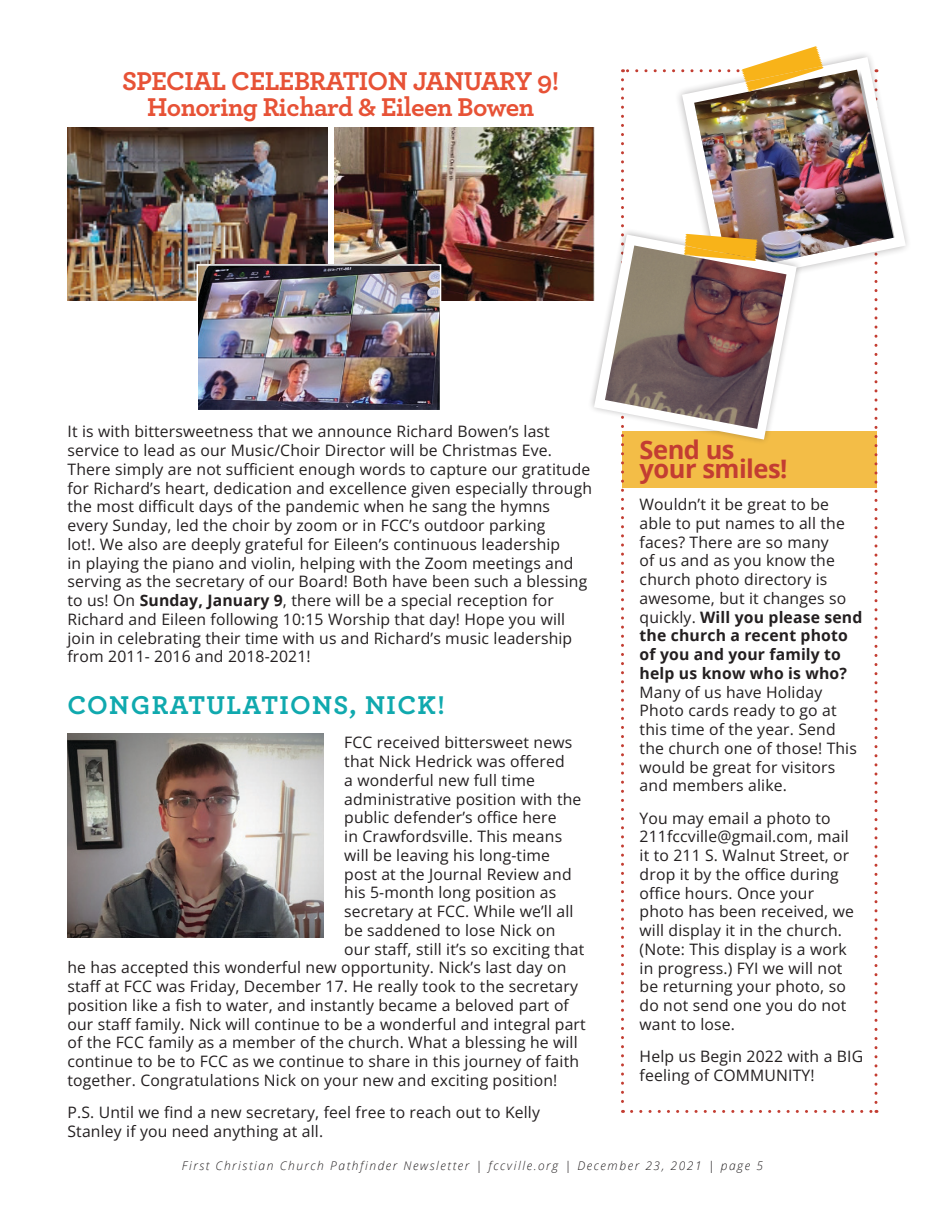
<style>
.page{position:relative;width:945px;height:1215px;background:#fff}
.page>*{position:absolute;margin:0;border:0;box-sizing:border-box;transform-origin:0 0}
.heads{font:700 27px "Archer";letter-spacing:-.02em;color:#e75236}
.heads-2{font:700 27px "Archer";letter-spacing:.05em;color:#10a9ae}
.Body_copy{font:700 25.5px/18.8px "Open Sans";letter-spacing:-.02em;color:#c33d32}
.Body_copy-2{font:15.75px/18.8px "Open Sans";letter-spacing:.01em;color:#231f20}
.Body_copy-3{font:italic 300 12px "Open Sans";letter-spacing:.13em;color:#231f20}
.s1{font-weight:700}
</style>
<div class="page">
<img style="left:335px;top:128px;width:259px;height:172px">
<img style="left:68px;top:128px;width:259px;height:172px">
<img style="left:200px;top:267px;width:238px;height:141px">
<div style="left:197px;top:264px;width:244px;height:147px;border:2px solid #fff"></div>
<img style="left:68px;top:734px;width:256px;height:204px">
<svg style="left:895px;top:179px;width:11px;height:73px"></svg>
<img style="left:878px;top:70px;width:16px;height:186px">
<svg style="left:586px;top:226px;width:8px;height:183px"></svg>
<svg style="left:594px;top:46px;width:284px;height:1067px"></svg>
<p class="heads" style="left:122px;top:60px;width:439px">SPECIAL CELEBRATION JANUARY 9!</p>
<p class="heads" style="left:147px;top:85px;width:388px">Honoring Richard &amp; Eileen Bowen</p>
<p class="Body_copy-2" style="left:68px;top:422px;width:526px">It is with bittersweetness that we announce Richard Bowen’s last service to lead as our Music/Choir Director will be Christmas Eve.<br>There simply are not sufficient enough words to capture our gratitude for Richard’s heart, dedication and excellence given especially through the most difficult days of the pandemic when he sang the hymns every Sunday, led the choir by zoom or in FCC’s outdoor parking<br>lot!. We also are deeply grateful for Eileen’s continuous leadership<br>in playing the piano and violin, helping with the Zoom meetings and serving as the secretary of our Board! Both have been such a blessing to us! On <span class="s1">Sunday, January 9</span>, there will be a special reception for Richard and Eileen following 10:15 Worship that day! Hope you will join in celebrating their time with us and Richard’s music leadership from 2011- 2016 and 2018-2021!</p>
<p class="heads-2" style="left:68px;top:684px;width:379px">CONGRATULATIONS, NICK!</p>
<p class="Body_copy-2" style="left:344px;top:733px;width:229px">FCC received bittersweet news</p>
<p class="Body_copy-2" style="left:344px;top:752px;width:222px">that Nick Hedrick was offered</p>
<p class="Body_copy-2" style="left:344px;top:770px;width:192px">a wonderful new full time</p>
<p class="Body_copy-2" style="left:344px;top:789px;width:239px">administrative position with the</p>
<p class="Body_copy-2" style="left:344px;top:808px;width:214px">public defender’s office here</p>
<p class="Body_copy-2" style="left:344px;top:827px;width:219px">in Crawfordsville. This means</p>
<p class="Body_copy-2" style="left:344px;top:845px;width:207px">will be leaving his long-time</p>
<p class="Body_copy-2" style="left:344px;top:864px;width:229px">post at the Journal Review and</p>
<p class="Body_copy-2" style="left:344px;top:883px;width:214px">his 5-month long position as</p>
<p class="Body_copy-2" style="left:344px;top:902px;width:231px">secretary at FCC. While we’ll all</p>
<p class="Body_copy-2" style="left:344px;top:920px;width:213px">be saddened to lose Nick on</p>
<p class="Body_copy-2" style="left:344px;top:939px;width:242px">our staff, still it’s so exciting that</p>
<p class="Body_copy-2" style="left:68px;top:958px;width:500px">he has accepted this wonderful new opportunity. Nick’s last day on</p>
<p class="Body_copy-2" style="left:68px;top:977px;width:512px">staff at FCC was Friday, December 17. He really took to the secretary</p>
<p class="Body_copy-2" style="left:68px;top:995px;width:503px">position like a fish to water, and instantly became a beloved part of</p>
<p class="Body_copy-2" style="left:68px;top:1014px;width:520px">our staff family. Nick will continue to be a wonderful and integral part</p>
<p class="Body_copy-2" style="left:68px;top:1033px;width:512px">of the FCC family as a member of the church. What a blessing he will</p>
<p class="Body_copy-2" style="left:68px;top:1052px;width:513px">continue to be to FCC as we continue to share in this journey of faith</p>
<p class="Body_copy-2" style="left:68px;top:1070px;width:491px">together. Congratulations Nick on your new and exciting position!</p>
<p class="Body_copy-2" style="left:68px;top:1103px;width:474px">P.S. Until we find a new secretary, feel free to reach out to Kelly<br>Stanley if you need anything at all.</p>
<p class="Body_copy" style="left:640px;top:440px;width:149px">Send us your smiles!</p>
<p class="Body_copy-2" style="left:640px;top:495px;width:224px">Wouldn’t it be great to be able to put names to all the faces? There are so many<br>of us and as you know the church photo directory is awesome, but it changes so quickly. <span class="s1">Will you please send the church a recent photo of you and your family to help us know who is who?<br></span>Many of us have Holiday<br>Photo cards ready to go at this time of the year. Send the church one of those! This would be great for visitors and members alike.</p>
<p class="Body_copy-2" style="left:640px;top:808px;width:216px">You may email a photo to<br>211fccville@gmail.com, mail it to 211 S. Walnut Street, or drop it by the office during office hours. Once your photo has been received, we will display it in the church. (Note: This display is a work in progress.) FYI we will not be returning your photo, so do not send one you do not want to lose.</p>
<p class="Body_copy-2" style="left:640px;top:1047px;width:225px">Help us Begin 2022 with a BIG feeling of COMMUNITY!</p>
<p class="Body_copy-3" style="left:182px;top:1158px;width:583px">First Christian Church Pathfinder Newsletter | fccville.org | December 23, 2021 | page 5</p>
</div>
